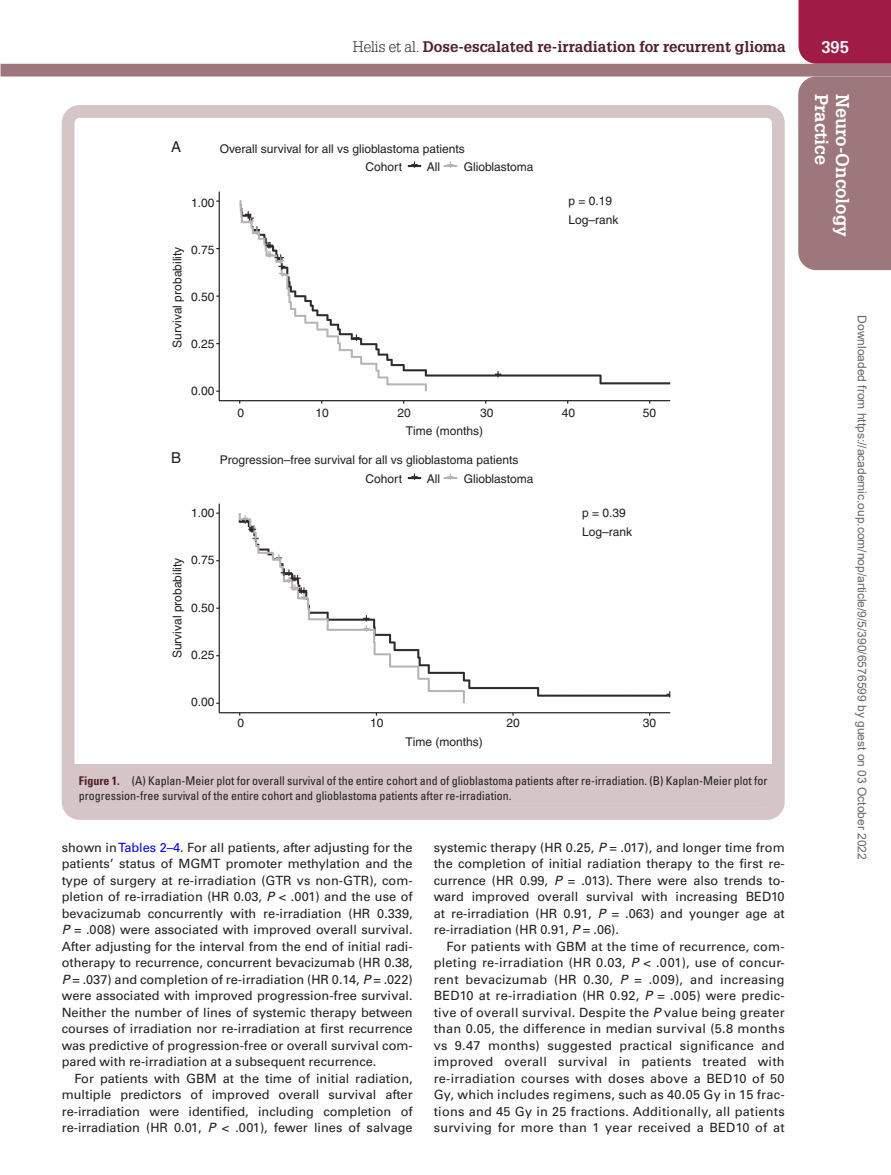
<style>
.page{position:relative;width:891px;height:1175px;background:#fff}
.page>*{position:absolute;margin:0;border:0;box-sizing:border-box;transform-origin:0 0}
.t1{font:18px "Glypha LT Std Bold 2";color:#fff}
.t2{font:700 16.5px "Glypha LT Std";color:#fff}
.t3{font:15px "Glypha LT Std Bold 2";color:#511e2a}
.t4{font:15px "Helvetica";color:#1d1e1f}
.TextInd{font:12.75px/16.5px "Univers LT Std";color:#231f20;text-align:justify}
.Text{font:12.75px/16.5px "Univers LT Std";color:#231f20;text-align:justify}
.t5{font:12px/18.8px "Helvetica";color:#1d1e1f}
.FigCapt{font:condensed 12px/14.4px "Univers LT Std";color:#231f20}
.t6{font:12px "Arial";color:#666}
.s1{font-family:"Glypha LT Std";font-weight:300;color:#231f20}
.s2{font-weight:700;color:#511e2a}
.s3{font-style:italic}
.s4{color:#00f}
</style>
<div class="page">
<div style="left:799px;top:0;width:92px;height:64px;background:#a11b47"></div>
<div style="left:1px;top:64px;width:890px;height:12px;background:#9d777c"></div>
<div style="left:798px;top:76px;width:93px;height:194px;background:#9d777c"></div>
<div style="left:70px;top:764px;width:706px;height:43px;background:#d5c5c6"></div>
<img style="left:216px;top:161px;width:455px;height:555px">
<div style="left:62px;top:105px;width:723px;height:714px;border:13px solid #d5c5c6;border-radius:12px"></div>
<p class="t3" style="left:353px;top:37px;width:434px"><span class="s1">Helis et al.</span> Dose-escalated re-irradiation for recurrent glioma</p>
<p class="t2" style="left:821px;top:37px;width:29px">395</p>
<h1 class="t1" style="left:833px;top:94px;width:73px;rotate:90deg">Practice</h1>
<h1 class="t1" style="left:854px;top:94px;width:145px;rotate:90deg">Neuro-Oncology</h1>
<p class="t4" style="left:171px;top:138px;width:12px">A</p>
<p class="t5" style="left:366px;top:139px;width:101px;line-height:18px;text-indent:-146px">Overall survival for all vs glioblastoma patients<br>Cohort</p>
<p class="t5" style="left:427px;top:157px;width:15px">All</p>
<p class="t5" style="left:464px;top:157px;width:71px">Glioblastoma</p>
<p class="t5" style="left:569px;top:191px;width:52px">p = 0.19<br>Log–rank</p>
<p class="t5" style="left:191px;top:193px;width:25px">1.00</p>
<p class="t5" style="left:191px;top:240px;width:25px">0.75</p>
<p class="t5" style="left:191px;top:287px;width:25px">0.50</p>
<p class="t5" style="left:168px;top:347px;width:102px;rotate:-90deg">Survival probability</p>
<p class="t6" style="left:866px;top:315px;width:545px;rotate:90deg">Downloaded from https://academic.oup.com/nop/article/9/5/390/6576599 by guest on 03 October 2022</p>
<p class="t5" style="left:191px;top:334px;width:25px">0.25</p>
<p class="t5" style="left:191px;top:382px;width:25px">0.00</p>
<p class="t5" style="left:237px;top:403px;width:8px">0</p>
<p class="t5" style="left:316px;top:403px;width:15px">10</p>
<p class="t5" style="left:398px;top:403px;width:15px">20</p>
<p class="t5" style="left:406px;top:403px;width:89px;line-height:18.1px;text-indent:74px">30<br>Time (months)</p>
<p class="t5" style="left:562px;top:403px;width:15px">40</p>
<p class="t5" style="left:643px;top:403px;width:15px">50</p>
<p class="t4" style="left:171px;top:449px;width:12px">B</p>
<p class="t5" style="left:366px;top:450px;width:154px;line-height:19.5px;text-indent:-146px">Progression–free survival for all vs glioblastoma patients<br>Cohort</p>
<p class="t5" style="left:427px;top:469px;width:15px">All</p>
<p class="t5" style="left:464px;top:469px;width:71px">Glioblastoma</p>
<p class="t5" style="left:191px;top:503px;width:25px">1.00</p>
<p class="t5" style="left:191px;top:551px;width:25px">0.75</p>
<p class="t5" style="left:191px;top:598px;width:25px">0.50</p>
<p class="t5" style="left:582px;top:503px;width:52px">p = 0.39<br>Log–rank</p>
<p class="t5" style="left:168px;top:658px;width:102px;rotate:-90deg">Survival probability</p>
<p class="t5" style="left:191px;top:645px;width:25px">0.25</p>
<p class="t5" style="left:191px;top:692px;width:25px">0.00</p>
<p class="t5" style="left:237px;top:714px;width:8px">0</p>
<p class="t5" style="left:370px;top:714px;width:15px">10</p>
<p class="t5" style="left:507px;top:714px;width:15px">20</p>
<p class="t5" style="left:643px;top:714px;width:15px">30</p>
<p class="t5" style="left:406px;top:732px;width:79px">Time (months)</p>
<p class="FigCapt" style="left:79px;top:773px;width:690px"><span class="s2">Figure 1.</span> (A) Kaplan-Meier plot for overall survival of the entire cohort and of glioblastoma patients after re-irradiation. (B) Kaplan-Meier plot for progression-free survival of the entire cohort and glioblastoma patients after re-irradiation.</p>
<p class="TextInd" style="left:434px;top:839px;width:353px">systemic therapy (HR 0.25, <span class="s3">P</span> = .017), and longer time from the completion of initial radiation therapy to the first re&shy;currence (HR 0.99, <span class="s3">P</span> = .013). There were also trends to&shy;ward improved overall survival with increasing BED10 at re-irradiation (HR 0.91, <span class="s3">P</span> = .063) and younger age at re-irradiation (HR 0.91, <span class="s3">P</span> = .06).</p>
<p class="TextInd" style="left:434px;top:937px;width:353px;text-indent:13px">For patients with GBM at the time of recurrence, com&shy;pleting re-irradiation (HR 0.03, <span class="s3">P</span> &lt; .001), use of concur&shy;rent bevacizumab (HR 0.30, <span class="s3">P</span> = .009), and increasing BED10 at re-irradiation (HR 0.92, <span class="s3">P</span> = .005) were predic&shy;tive of overall survival. Despite the <span class="s3">P</span> value being greater than 0.05, the difference in median survival (5.8 months vs 9.47 months) suggested practical significance and improved overall survival in patients treated with re-irradiation courses with doses above a BED10 of 50<br>Gy, which includes regimens, such as 40.05 Gy in 15 frac&shy;tions and 45 Gy in 25 fractions. Additionally, all patients surviving for more than 1 year received a BED10 of at</p>
<p class="Text" style="left:62px;top:839px;width:353px">shown in <span class="s4">Tables 2–4</span>. For all patients, after adjusting for the patients’ status of MGMT promoter methylation and the type of surgery at re-irradiation (GTR vs non-GTR), com&shy;pletion of re-irradiation (HR 0.03, <span class="s3">P</span> &lt; .001) and the use of bevacizumab concurrently with re-irradiation (HR 0.339, <span class="s3">P</span> = .008) were associated with improved overall survival.<br>After adjusting for the interval from the end of initial radi&shy;otherapy to recurrence, concurrent bevacizumab (HR 0.38, <span class="s3">P</span> = .037) and completion of re-irradiation (HR 0.14, <span class="s3">P</span> = .022) were associated with improved progression-free survival.<br>Neither the number of lines of systemic therapy between courses of irradiation nor re-irradiation at first recurrence was predictive of progression-free or overall survival com&shy;pared with re-irradiation at a subsequent recurrence.</p>
<p class="TextInd" style="left:62px;top:1070px;width:353px;text-indent:13px">For patients with GBM at the time of initial radiation, multiple predictors of improved overall survival after re-irradiation were identified, including completion of re-irradiation (HR 0.01, <span class="s3">P</span> &lt; .001), fewer lines of salvage</p>
</div>
